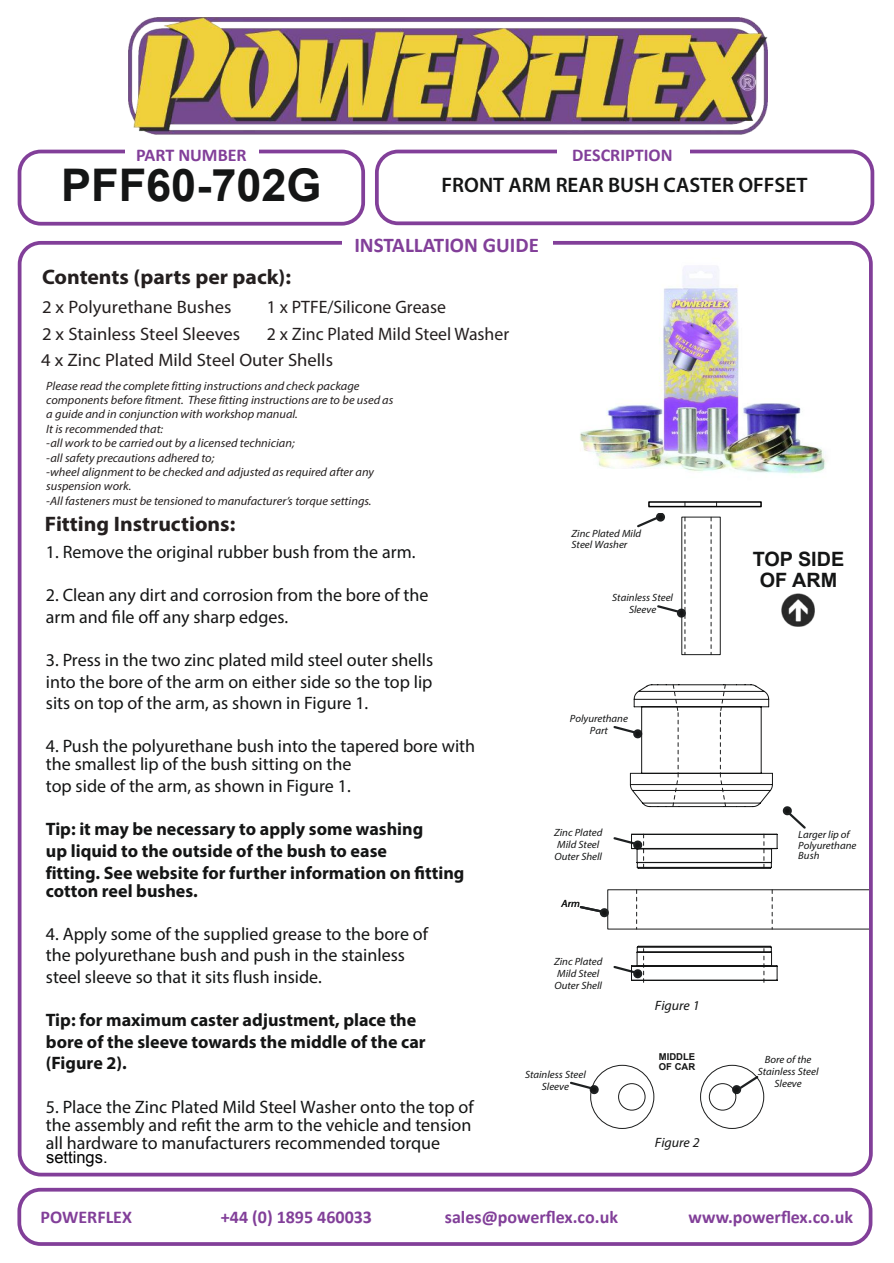
<style>
.page{position:relative;width:894px;height:1263px;background:#fff}
.page>*{position:absolute;margin:0;border:0;box-sizing:border-box;transform-origin:0 0}
.t1{font:700 45px "Arial";color:#141515}
.t2{font:700 21px "Myriad Pro";color:#241f1f}
.t3{font:600 21px "Myriad Pro";color:#141515}
.t4{font:700 21px "Calibri";color:#823f99}
.t5{font:700 19.8px/20.4px "Arial";color:#141515;text-align:center}
.t6{font:18px/21.6px "Myriad Pro";color:#141515}
.t7{font:700 18px/21.6px "Myriad Pro";color:#141515}
.t8{font:18px/27.2px "Myriad Pro";color:#241f1f}
.t9{font:700 18px "Calibri";color:#823f99}
.t10{font:16.5px "Arial";color:#000}
.t11{font:italic 13.5px "Myriad Pro";color:#141515}
.t12{font:italic 12px/14.4px "Myriad Pro";color:#241f1f}
.t13{font:italic 10.5px/12px "Myriad Pro";color:#141515;text-align:center}
.t14{font:700 9.45px/9.8px "Arial";color:#141515}
</style>
<div class="page">
<div style="left:18px;top:241px;width:854px;height:935px;border:4px solid #823f99;border-radius:21px"></div>
<div style="left:375px;top:150px;width:498px;height:75px;border:4px solid #823f99;border-radius:21px"></div>
<div style="left:18px;top:150px;width:347px;height:76px;border:4px solid #823f99;border-radius:21px"></div>
<img style="left:128px;top:18px;width:639px;height:117px">
<div style="left:124px;top:147px;width:134px;height:9px;background:#fff"></div>
<div style="left:556px;top:147px;width:132px;height:9px;background:#fff"></div>
<div style="left:342px;top:235px;width:210px;height:15px;background:#fff"></div>
<div style="left:17px;top:1188px;width:855px;height:58px;border:4px solid #823f99;border-radius:21px"></div>
<svg style="left:570px;top:1080px;width:29px;height:15px"></svg>
<svg style="left:741px;top:1074px;width:19px;height:17px"></svg>
<div style="left:731px;top:1085px;width:10px;height:9px;background:#141515;border:2px solid #1e2122;border-radius:3px"></div>
<svg style="left:579px;top:904px;width:30px;height:16px"></svg>
<svg style="left:613px;top:684px;width:193px;height:185px"></svg>
<img style="left:781px;top:594px;width:33px;height:33px">
<svg style="left:637px;top:514px;width:51px;height:139px"></svg>
<svg style="left:710px;top:519px;width:1px;height:134px"></svg>
<svg style="left:613px;top:945px;width:164px;height:37px"></svg>
<svg style="left:636px;top:890px;width:1px;height:39px"></svg>
<svg style="left:771px;top:890px;width:1px;height:39px"></svg>
<div style="left:590px;top:1065px;width:64px;height:64px;border:1px solid #141515;border-radius:50%"></div>
<div style="left:618px;top:1083px;width:27px;height:27px;border:1px solid #141515;border-radius:50%"></div>
<div style="left:700px;top:1065px;width:63px;height:64px;border:1px solid #141515;border-radius:50%"></div>
<div style="left:708px;top:1083px;width:28px;height:27px;border:1px solid #141515;border-radius:50%"></div>
<img style="left:580px;top:266px;width:246px;height:242px">
<div style="left:648px;top:501px;width:113px;height:6px;border:2px solid #000"></div>
<p class="t9" style="left:136px;top:147px;width:112px">PART NUMBER</p>
<p class="t9" style="left:572px;top:147px;width:102px">DESCRIPTION</p>
<h1 class="t1" style="left:61px;top:168px;width:262px">PFF60-702G</h1>
<p class="t3" style="left:441px;top:176px;width:367px">FRONT ARM REAR BUSH CASTER OFFSET</p>
<p class="t4" style="left:354px;top:236px;width:186px">INSTALLATION GUIDE</p>
<p class="t2" style="left:42px;top:268px;width:250px">Contents (parts per pack):</p>
<p class="t8" style="left:42px;top:295px;width:200px">2 x Polyurethane Bushes<br>2 x Stainless Steel Sleeves</p>
<p class="t8" style="left:41px;top:347px;width:293px">4 x Zinc Plated Mild Steel Outer Shells</p>
<p class="t8" style="left:267px;top:295px;width:244px">1 x PTFE/Silicone Grease<br>2 x Zinc Plated Mild Steel Washer</p>
<p class="t12" style="left:46px;top:379px;width:348px">Please read the complete fitting instructions and check package components before fitment. These fitting instructions are to be used as a guide and in conjunction with workshop manual.<br>It is recommended that:<br>-all work to be carried out by a licensed technician;<br>-all safety precautions adhered to;<br>-wheel alignment to be checked and adjusted as required after any suspension work.<br>-All fasteners must be tensioned to manufacturer’s torque settings.</p>
<p class="t2" style="left:45px;top:515px;width:192px">Fitting Instructions:</p>
<p class="t6" style="left:46px;top:543px;width:371px">1. Remove the original rubber bush from the arm.</p>
<p class="t6" style="left:46px;top:586px;width:384px">2. Clean any dirt and corrosion from the bore of the arm and file off any sharp edges.</p>
<p class="t6" style="left:46px;top:651px;width:388px;text-align:justify">3. Press in the two zinc plated mild steel outer shells into the bore of the arm on either side so the top lip sits on top of the arm, as shown in Figure 1.</p>
<p class="t6" style="left:46px;top:739px;width:430px;line-height:18px">4. Push the polyurethane bush into the tapered bore with the smallest lip of the bush sitting on the</p>
<p class="t6" style="left:46px;top:777px;width:306px">top side of the arm, as shown in Figure 1.</p>
<p class="t7" style="left:46px;top:820px;width:420px">Tip: it may be necessary to apply some washing<br>up liquid to the outside of the bush to ease<br>fitting. See website for further information on fitting</p>
<p class="t7" style="left:46px;top:881px;width:153px">cotton reel bushes.</p>
<p class="t6" style="left:46px;top:924px;width:383px">4. Apply some of the supplied grease to the bore of the polyurethane bush and push in the stainless steel sleeve so that it sits flush inside.</p>
<p class="t7" style="left:46px;top:1011px;width:381px">Tip: for maximum caster adjustment, place the bore of the sleeve towards the middle of the car (Figure 2).</p>
<p class="t6" style="left:46px;top:1099px;width:429px;line-height:18px">5. Place the Zinc Plated Mild Steel Washer onto the top of the assembly and refit the arm to the vehicle and tension all hardware to manufacturers recommended torque</p>
<p class="t10" style="left:46px;top:1151px;width:63px">settings.</p>
<p class="t13" style="left:571px;top:529px;width:71px;line-height:10.5px;text-align:left">Zinc Plated Mild<br>Steel Washer</p>
<p class="t13" style="left:612px;top:593px;width:62px">Stainless Steel<br>Sleeve</p>
<p class="t13" style="left:569px;top:713px;width:60px">Polyurethane<br>Part</p>
<p class="t13" style="left:554px;top:827px;width:50px;text-align:left">Zinc Plated<br>Mild Steel<br>Outer Shell</p>
<p class="t13" style="left:561px;top:898px;width:20px">Arm</p>
<p class="t13" style="left:554px;top:956px;width:50px;text-align:left">Zinc Plated<br>Mild Steel<br>Outer Shell</p>
<p class="t13" style="left:525px;top:1069px;width:62px">Stainless Steel<br>Sleeve</p>
<p class="t11" style="left:654px;top:1000px;width:46px">Figure 1</p>
<p class="t14" style="left:658px;top:1053px;width:38px">MIDDLE<br>OF CAR</p>
<p class="t11" style="left:654px;top:1137px;width:46px">Figure 2</p>
<p class="t5" style="left:752px;top:551px;width:93px">TOP SIDE<br>OF ARM</p>
<p class="t13" style="left:798px;top:830px;width:60px;line-height:10.5px;text-align:left">Larger lip of<br>Polyurethane<br>Bush</p>
<p class="t13" style="left:757px;top:1054px;width:62px">Bore of the<br>Stainless Steel<br>Sleeve</p>
<p class="t9" style="left:41px;top:1209px;width:93px">POWERFLEX</p>
<p class="t9" style="left:221px;top:1209px;width:152px">+44 (0) 1895 460033</p>
<p class="t9" style="left:444px;top:1209px;width:174px">sales@powerflex.co.uk</p>
<p class="t9" style="left:688px;top:1209px;width:166px">www.powerflex.co.uk</p>
</div>
